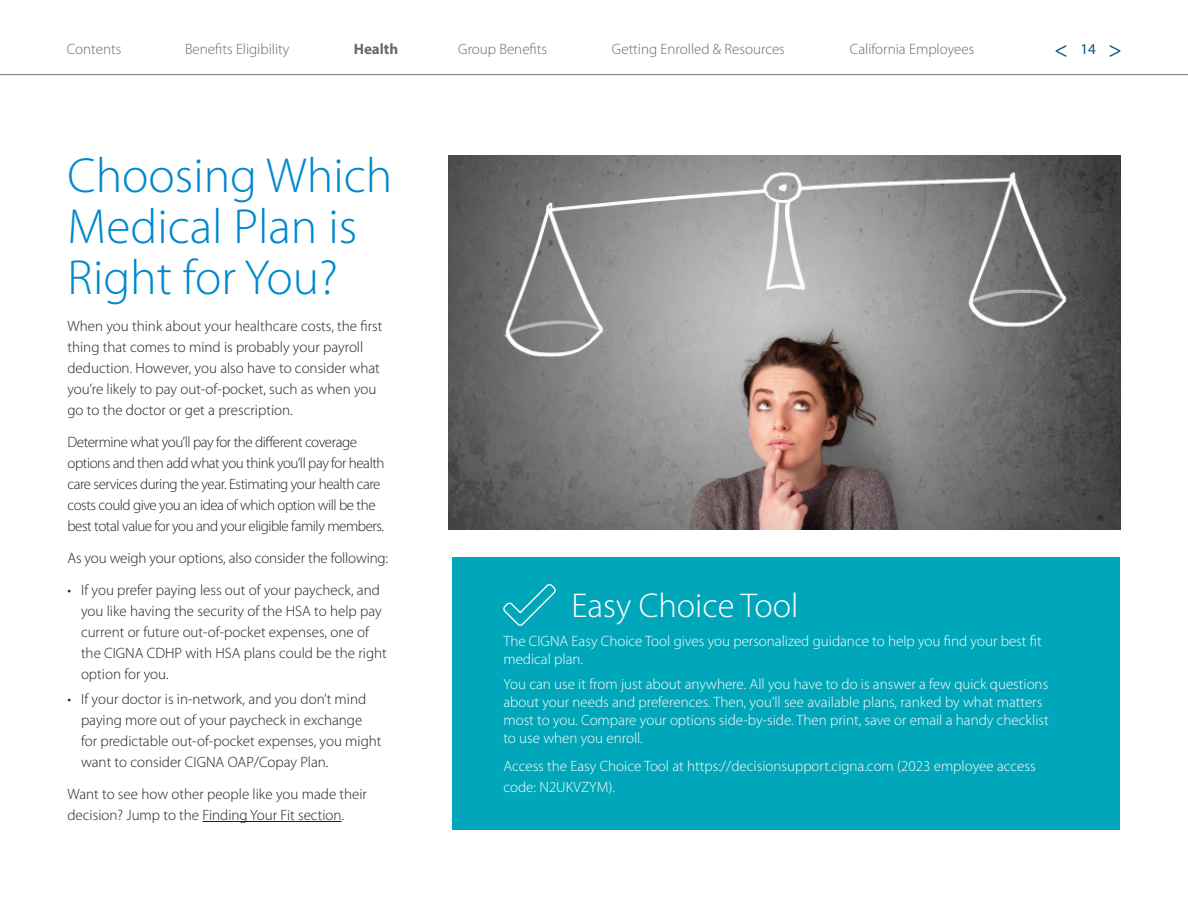
<style>
.page{position:relative;width:1188px;height:918px;background:#fff}
.page>*{position:absolute;margin:0;border:0;box-sizing:border-box;transform-origin:0 0}
.Callout_Body-body{font:300 49.5px/51px "Myriad Pro";color:#0088ce}
.Callout_Body-H{font:300 34.5px "Myriad Pro";color:#fff}
.Callout_Body-body-2{font:22.5px "Myriad Pro";color:#005587}
.Callout_Body-body-3{font:300 15px/21px "Myriad Pro";color:#231f20}
.Callout_Body-body-4{font:300 15px/18px "Myriad Pro";color:#fff}
.Callout_Body-body-5{font:300 15px/21px "Myriad Pro";letter-spacing:-.03em;color:#231f20}
.P-body{font:300 15px/21px "Myriad Pro";color:#fff}
.t1{font:300 15px "Myriad Pro";color:#69696c}
.t2{font:700 15px "Myriad Pro";color:#69696c}
</style>
<div class="page">
<hr style="left:0;top:74px;width:1188px;height:1px;background:#717271">
<div style="left:453px;top:557px;width:667px;height:272px;background:#00a6b9"></div>
<hr style="left:203px;top:821px;width:139px;height:1px;background:#231f20">
<img style="left:449px;top:155px;width:671px;height:374px">
<svg style="left:503px;top:584px;width:53px;height:42px"></svg>
<p class="t1" style="left:67px;top:40px;width:56px">Contents</p>
<p class="t1" style="left:185px;top:40px;width:106px">Benefits Eligibility</p>
<p class="t2" style="left:354px;top:39px;width:46px">Health</p>
<p class="t1" style="left:458px;top:40px;width:90px">Group Benefits</p>
<p class="t1" style="left:612px;top:40px;width:174px">Getting Enrolled &amp; Resources</p>
<p class="t1" style="left:850px;top:40px;width:126px">California Employees</p>
<p class="Callout_Body-body" style="left:68px;top:150px;width:326px">Choosing Which<br>Medical Plan is<br>Right for You?</p>
<p class="Callout_Body-body-2" style="left:1054px;top:36px;width:69px">&lt;<sup>14</sup>&gt;</p>
<p class="Callout_Body-body-3" style="left:68px;top:316px;width:316px">When you think about your healthcare costs, the first thing that comes to mind is probably your payroll deduction. However, you also have to consider what you’re likely to pay out-of-pocket, such as when you go to the doctor or get a prescription.</p>
<p class="Callout_Body-body-5" style="left:68px;top:432px;width:319px">Determine what you’ll pay for the different coverage options and then add what you think you’ll pay for health care services during the year. Estimating your health care costs could give you an idea of which option will be the best total value for you and your eligible family members.</p>
<p class="Callout_Body-body-3" style="left:68px;top:547px;width:322px">As you weigh your options, also consider the following:</p>
<p class="Callout_Body-body-3" style="left:81px;top:579px;width:307px;text-indent:-14px">• If you prefer paying less out of your paycheck, and you like having the security of the HSA to help pay current or future out-of-pocket expenses, one of the CIGNA CDHP with HSA plans could be the right option for you.</p>
<p class="Callout_Body-body-3" style="left:81px;top:689px;width:302px;text-indent:-14px">• If your doctor is in-network, and you don’t mind paying more out of your paycheck in exchange for predictable out-of-pocket expenses, you might want to consider CIGNA OAP/Copay Plan.</p>
<p class="Callout_Body-body-3" style="left:68px;top:783px;width:301px">Want to see how other people like you made their decision? Jump to the Finding Your Fit section.</p>
<p class="Callout_Body-H" style="left:571px;top:585px;width:229px">Easy Choice Tool</p>
<p class="Callout_Body-body-4" style="left:503px;top:632px;width:540px">The CIGNA Easy Choice Tool gives you personalized guidance to help you find your best fit medical plan.</p>
<p class="Callout_Body-body-4" style="left:503px;top:675px;width:547px">You can use it from just about anywhere. All you have to do is answer a few quick questions about your needs and preferences. Then, you’ll see available plans, ranked by what matters most to you. Compare your options side-by-side. Then print, save or email a handy checklist to use when you enroll.</p>
<p class="P-body" style="left:503px;top:755px;width:534px">Access the Easy Choice Tool at https://decisionsupport.cigna.com (2023 employee access code: N2UKVZYM).</p>
</div>
